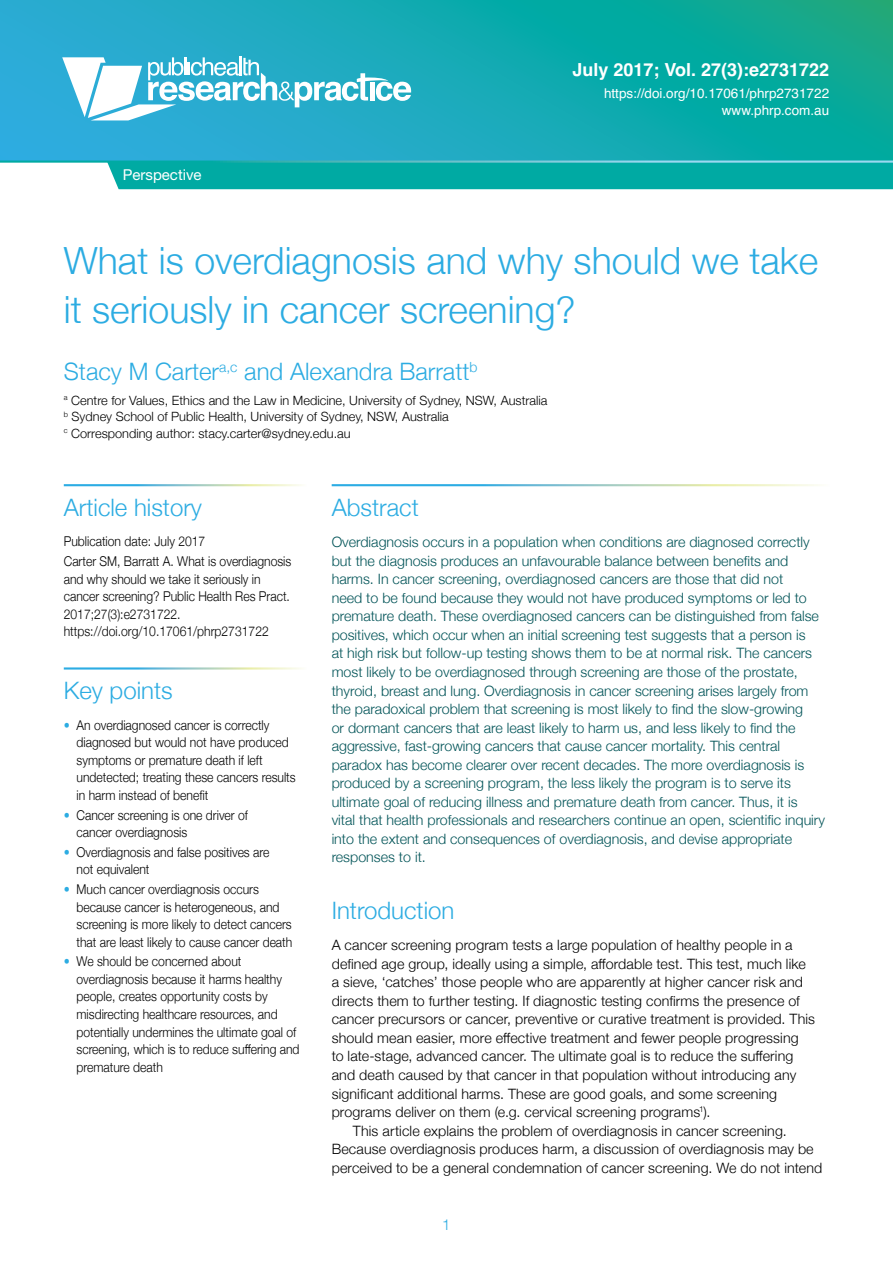
<style>
.page{position:relative;width:893px;height:1263px;background:#fff}
.page>*{position:absolute;margin:0;border:0;box-sizing:border-box;transform-origin:0 0}
.Heading_1{font:37.5px/48.8px "Helvetica Neue Light 2";color:#2cace2}
.Author{font:24px "Helvetica Neue Light 2";color:#2cace2}
.Abstract{font:24px "Helvetica Neue Light 2";color:#2cace2}
.Heading_2{font:24px "Helvetica Neue Light 2";color:#2cace2}
.Vol-Iss-Month-Year-e{font:700 18px "Helvetica";color:#fff}
.ArticleType{font:15px "Helvetica Neue LT Std";color:#fff}
.t1{font:15px "Helvetica Neue Light 2";color:#2cace2}
.AbstractText{font:14.25px/18.5px "Helvetica Neue Light 2";color:#025458}
.NormalFirstPara{font:300 14.25px/18.6px "Helvetica Neue";letter-spacing:.01em;color:#000}
.t2{font:14.25px/18.6px "Helvetica Neue Light 2";letter-spacing:.01em;color:#000}
.SidebarText{font:13.5px/17.5px "Helvetica Neue Light 2";color:#000;scale:.9 1}
.FirstPageHeader{font:13.5px "Helvetica";color:#fff}
.Affiliation{font:12.75px "Helvetica Neue Light 2";color:#000}
.s1{color:#2cace2}
.s2{font-family:"Helvetica Neue";font-weight:300}
.s3{font-family:"Helvetica Neue Light 2";font-weight:400}
</style>
<div class="page">
<div style="left:107px;top:163px;width:786px;height:26px;background:#00aaa3"></div>
<svg style="left:0;top:0;width:893px;height:161px;background:#15aab4"></svg>
<svg style="left:62px;top:56px;width:349px;height:64px"></svg>
<p class="ArticleType" style="left:123px;top:166px;width:80px">Perspective</p>
<p class="Vol-Iss-Month-Year-e" style="left:572px;top:55px;width:258px">July 2017; Vol. 27(3):e2731722</p>
<p class="FirstPageHeader" style="left:604px;top:83px;width:227px">https://doi.org/10.17061/phrp2731722</p>
<p class="FirstPageHeader" style="left:722px;top:100px;width:109px">www.phrp.com.au</p>
<h1 class="Heading_1" style="left:64px;top:234px;width:756px">What is overdiagnosis and why should we take it seriously in cancer screening?</h1>
<p class="Author" style="left:64px;top:352px;width:415px">Stacy M Carter<sup>a,c</sup> and Alexandra Barratt<sup>b</sup></p>
<p class="Affiliation" style="left:64px;top:390px;width:485px"><sup>a</sup> Centre for Values, Ethics and the Law in Medicine, University of Sydney, NSW, Australia</p>
<p class="Affiliation" style="left:64px;top:406px;width:386px"><sup>b</sup> Sydney School of Public Health, University of Sydney, NSW, Australia</p>
<p class="Affiliation" style="left:64px;top:423px;width:288px"><sup>c</sup> Corresponding author: stacy.carter@sydney.edu.au</p>
<p class="Abstract" style="left:64px;top:488px;width:140px">Article history</p>
<p class="SidebarText" style="left:64px;top:532px;width:159px">Publication date: July 2017</p>
<p class="SidebarText" style="left:64px;top:551px;width:254px">Carter SM, Barratt A. What is overdiagnosis and why should we take it seriously in cancer screening? Public Health Res Pract.<br>2017;27(3):e2731722. https://doi.org/10.17061/phrp2731722</p>
<p class="Abstract" style="left:64px;top:671px;width:110px">Key points</p>
<p class="SidebarText" style="left:77px;top:715px;width:245px;text-indent:-13px"><span class="s1">•</span> An overdiagnosed cancer is correctly diagnosed but would not have produced symptoms or premature death if left undetected; treating these cancers results <span class="s2">in harm instead of benefit</span></p>
<p class="SidebarText" style="left:77px;top:805px;width:192px;text-indent:-13px"><span class="s1">•</span> Cancer screening is one driver of cancer overdiagnosis</p>
<p class="SidebarText" style="left:77px;top:842px;width:216px;text-indent:-13px"><span class="s1">•</span> Overdiagnosis and false positives are <span class="s2">not equivalent</span></p>
<p class="SidebarText" style="left:77px;top:879px;width:241px;text-indent:-13px"><span class="s1">•</span> Much cancer overdiagnosis occurs because cancer is heterogeneous, and screening is more likely to detect cancers that are least likely to cause cancer death</p>
<p class="SidebarText" style="left:77px;top:952px;width:249px;text-indent:-13px"><span class="s1">•</span> We should be concerned about overdiagnosis because it harms healthy people, creates opportunity costs by misdirecting healthcare resources, and potentially undermines the ultimate goal of <span class="s2">screening, which is to reduce suffering and </span>premature death</p>
<p class="Abstract" style="left:332px;top:488px;width:89px">Abstract</p>
<p class="AbstractText" style="left:332px;top:532px;width:495px">Overdiagnosis occurs in a population when conditions are diagnosed correctly <span class="s2">but the diagnosis produces an unfavourable balance between benefits and </span>harms. In cancer screening, overdiagnosed cancers are those that did not<br>need to be found because they would not have produced symptoms or led to premature death. These overdiagnosed cancers can be distinguished from false positives, which occur when an initial screening test suggests that a person is<br>at high risk but follow-up testing shows them to be at normal risk. The cancers most likely to be overdiagnosed through screening are those of the prostate, thyroid, breast and lung. Overdiagnosis in cancer screening arises largely from <span class="s2">the paradoxical problem that screening is most likely to find the slow-growing<br>or dormant cancers that are least likely to harm us, and less likely to find the </span>aggressive, fast-growing cancers that cause cancer mortality. This central paradox has become clearer over recent decades. The more overdiagnosis is produced by a screening program, the less likely the program is to serve its ultimate goal of reducing illness and premature death from cancer. Thus, it is<br><span class="s2">vital that health professionals and researchers continue an open, scientific inquiry into the extent and consequences of overdiagnosis, and devise appropriate </span>responses to it.</p>
<h2 class="Heading_2" style="left:332px;top:891px;width:124px">Introduction</h2>
<p class="NormalFirstPara" style="left:332px;top:935px;width:485px"><span class="s3">A cancer screening program tests a large population of healthy people in a </span>defined age group, ideally using a simple, affordable test. This test, much like <span class="s3">a sieve, ‘catches’ those people who are apparently at higher cancer risk and </span>directs them to further testing. If diagnostic testing confirms the presence of <span class="s3">cancer precursors or cancer, preventive or curative treatment is provided. This </span>should mean easier, more effective treatment and fewer people progressing<br>to late-stage, advanced cancer. The ultimate goal is to reduce the suffering <span class="s3">and death caused by that cancer in that population without introducing any </span>significant additional harms. These are good goals, and some screening <span class="s3">programs deliver on them (e.g. cervical screening programs</span><sup>1</sup><span class="s3">).</span></p>
<p class="t2" style="left:332px;top:1120px;width:492px;text-indent:21px">This article explains the problem of overdiagnosis in cancer screening.<br>Because overdiagnosis produces harm, a discussion of overdiagnosis may be perceived to be a general condemnation of cancer screening. We do not intend</p>
<p class="t1" style="left:442px;top:1212px;width:10px">1</p>
</div>
